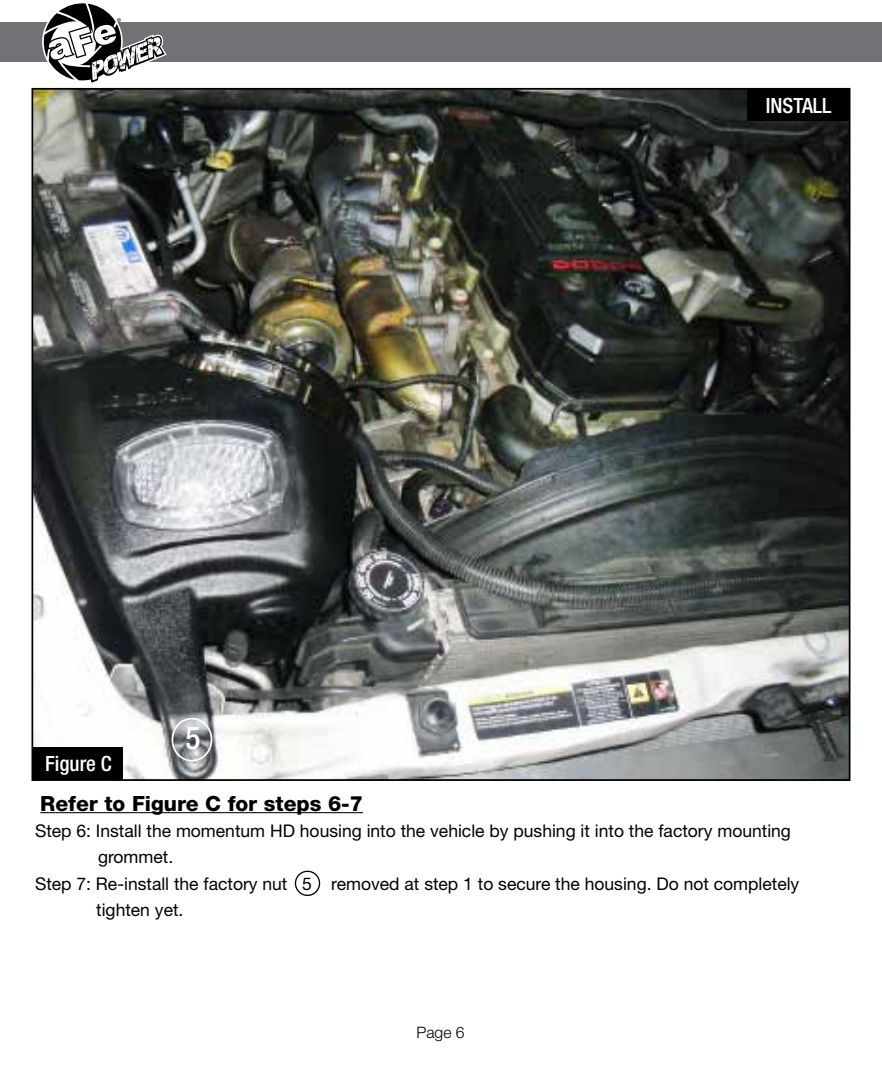
<style>
.page{position:relative;width:882px;height:1071px;background:#fff}
.page>*{position:absolute;margin:0;border:0;box-sizing:border-box;transform-origin:0 0}
.t1{font:500 condensed 31.5px "Helvetica Neue";color:#fff}
.t2{font:800 21px "Helvetica Neue";color:#000}
.t3{font:500 condensed 21px "Helvetica Neue";color:#fff}
.t4{font:17.5px "Helvetica Neue";color:#000}
.t5{font:300 15.75px "Helvetica Neue";color:#000}
.t6{font:8.75px "Myriad";color:#000}
</style>
<div class="page">
<div style="left:0;top:23px;width:882px;height:39px;background:#717275"></div>
<svg style="left:43px;top:3px;width:124px;height:80px"></svg>
<img style="left:35px;top:91px;width:812px;height:687px">
<hr style="left:40px;top:812px;width:323px;height:1px;background:#000">
<div style="left:33px;top:747px;width:90px;height:33px;background:#000"></div>
<div style="left:295px;top:871px;width:25px;height:25px;border:1px solid #000;border-radius:50%"></div>
<div style="left:747px;top:88px;width:103px;height:33px;background:#000"></div>
<div style="left:172px;top:718px;width:40px;height:44px;border:2px solid #fff;border-radius:50%"></div>
<p class="t6" style="left:117px;top:17px;width:6px">®</p>
<p class="t3" style="left:45px;top:751px;width:68px">Figure C</p>
<h1 class="t1" style="left:186px;top:719px;width:17px">5</h1>
<p class="t3" style="left:766px;top:93px;width:67px">INSTALL</p>
<p class="t2" style="left:40px;top:791px;width:324px">Refer to Figure C for steps 6-7</p>
<p class="t4" style="left:35px;top:820px;width:758px">Step 6: Install the momentum HD housing into the vehicle by pushing it into the factory mounting</p>
<p class="t4" style="left:98px;top:847px;width:77px">grommet.</p>
<p class="t4" style="left:35px;top:873px;width:766px">Step 7: Re-install the factory nut 5 removed at step 1 to secure the housing. Do not completely</p>
<p class="t4" style="left:96px;top:899px;width:89px">tighten yet.</p>
<p class="t5" style="left:416px;top:1023px;width:50px">Page 6</p>
</div>
